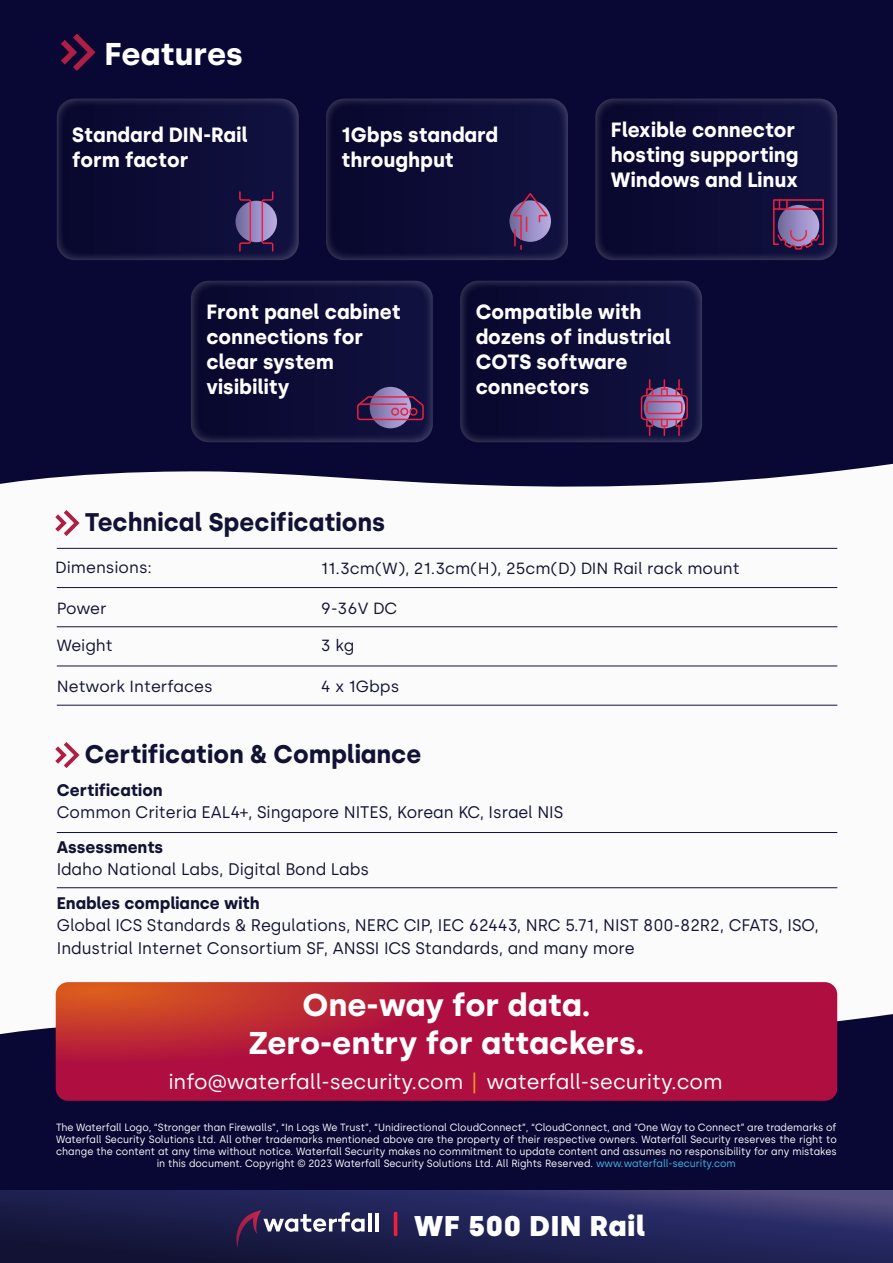
<style>
.page{position:relative;width:893px;height:1263px;background:#090834}
.page>*{position:absolute;margin:0;border:0;box-sizing:border-box;transform-origin:0 0}
.t1{font:700 31.5px/37.5px "Silka";color:#fff;text-align:center}
.t2{font:900 28.5px "Silka";letter-spacing:.025em;color:#fff}
.t3{font:700 25.5px "Silka";color:#121334;scale:.96 1}
.t4{font:21px "Silka";color:#fff}
.t5{font:700 20.55px/25px "Silka";color:#fff;scale:.96 1}
.t6{font:16.8px/22.5px "Silka";color:#121334}
.t7{font:700 16.8px "Silka";color:#121334}
.t8{font:16.2px "Silka";color:#121334}
.t9{font:10.5px/12px "Silka";color:#fff;text-align:center;scale:.95 1}
.s1{color:#f8991d}
.s2{color:#42baeb}
</style>
<div class="page">
<svg style="left:0;top:1190px;width:893px;height:73px"></svg>
<svg style="left:234px;top:1210px;width:131px;height:38px;background:#433f64"></svg>
<hr style="left:368px;top:1212px;width:4px;height:19px;background:#fff">
<hr style="left:375px;top:1212px;width:4px;height:19px;background:#fff">
<hr style="left:394px;top:1212px;width:3px;height:24px;background:#ee1f40;border-radius:2px">
<div style="left:0;top:886px;width:893px;height:176px;background:#fbfbfc"></div>
<div style="left:0;top:463px;width:893px;height:423px;background:#fbfbfc"></div>
<svg style="left:56px;top:982px;width:781px;height:119px;background:#b2173c"></svg>
<hr style="left:57px;top:587px;width:780px;height:1px;background:#121334">
<hr style="left:57px;top:626px;width:780px;height:1px;background:#121334">
<hr style="left:57px;top:548px;width:780px;height:1px;background:#121334">
<hr style="left:57px;top:666px;width:780px;height:1px;background:#121334">
<hr style="left:57px;top:705px;width:780px;height:1px;background:#121334">
<hr style="left:57px;top:832px;width:780px;height:1px;background:#121334">
<hr style="left:57px;top:887px;width:780px;height:1px;background:#121334">
<svg style="left:61px;top:34px;width:35px;height:37px"></svg>
<svg style="left:55px;top:510px;width:25px;height:26px"></svg>
<svg style="left:55px;top:742px;width:25px;height:26px"></svg>
<svg style="left:326px;top:99px;width:242px;height:161px"></svg>
<svg style="left:595px;top:99px;width:242px;height:161px"></svg>
<svg style="left:460px;top:281px;width:242px;height:161px"></svg>
<svg style="left:191px;top:281px;width:242px;height:161px"></svg>
<div style="left:391px;top:408px;width:8px;height:8px;border:2px solid #ee1f40;border-radius:3px"></div>
<div style="left:400px;top:408px;width:8px;height:8px;border:2px solid #ee1f40;border-radius:3px"></div>
<div style="left:409px;top:408px;width:8px;height:8px;border:2px solid #ee1f40;border-radius:3px"></div>
<svg style="left:57px;top:99px;width:242px;height:161px"></svg>
<h1 class="t1" style="left:105px;top:35px;width:140px">Features</h1>
<h3 class="t5" style="left:72px;top:122px;width:184px">Standard DIN-Rail form factor</h3>
<h3 class="t5" style="left:611px;top:117px;width:197px">Flexible connector hosting supporting<br>Windows and Linux</h3>
<h3 class="t5" style="left:342px;top:122px;width:165px">1Gbps standard throughput</h3>
<h3 class="t5" style="left:206px;top:300px;width:204px">Front panel cabinet connections for clear system visibility</h3>
<h3 class="t3" style="left:85px;top:507px;width:314px">Technical Specifications</h3>
<h3 class="t5" style="left:476px;top:300px;width:205px">Compatible with dozens of industrial<br>COTS software connectors</h3>
<h3 class="t8" style="left:55px;top:558px;width:98px">Dimensions:</h3>
<h3 class="t8" style="left:321px;top:559px;width:420px">11.3cm(W), 21.3cm(H), 25cm(D) DIN Rail rack mount</h3>
<h3 class="t8" style="left:57px;top:598px;width:51px">Power</h3>
<h3 class="t8" style="left:321px;top:598px;width:78px">9-36V DC</h3>
<h3 class="t8" style="left:57px;top:635px;width:58px">Weight</h3>
<h3 class="t8" style="left:321px;top:636px;width:35px">3 kg</h3>
<h3 class="t8" style="left:57px;top:676px;width:157px">Network Interfaces</h3>
<h3 class="t8" style="left:321px;top:677px;width:80px">4 x 1Gbps</h3>
<h3 class="t3" style="left:85px;top:739px;width:352px">Certification &amp; Compliance</h3>
<h3 class="t7" style="left:57px;top:780px;width:107px">Certification</h3>
<h3 class="t6" style="left:57px;top:801px;width:508px">Common Criteria EAL4+, Singapore NITES, Korean KC, Israel NIS</h3>
<h3 class="t7" style="left:57px;top:837px;width:108px">Assessments</h3>
<h3 class="t6" style="left:57px;top:858px;width:314px">Idaho National Labs, Digital Bond Labs</h3>
<h3 class="t7" style="left:57px;top:893px;width:204px">Enables compliance with</h3>
<h3 class="t6" style="left:57px;top:914px;width:763px">Global ICS Standards &amp; Regulations, NERC CIP, IEC 62443, NRC 5.71, NIST 800-82R2, CFATS, ISO,<br>Industrial Internet Consortium SF, ANSSI ICS Standards, and many more</h3>
<h1 class="t1" style="left:249px;top:986px;width:397px">One-way for data.<br>Zero-entry for attackers.</h1>
<h3 class="t4" style="left:168px;top:1069px;width:556px">info@waterfall-security.com <span class="s1">|</span> waterfall-security.com</h3>
<p class="t9" style="left:56px;top:1121px;width:823px">The Waterfall Logo, “Stronger than Firewalls”, “In Logs We Trust”, “Unidirectional CloudConnect”, “CloudConnect, and “One Way to Connect” are trademarks of Waterfall Security Solutions Ltd. All other trademarks mentioned above are the property of their respective owners. Waterfall Security reserves the right to change the content at any time without notice. Waterfall Security makes no commitment to update content and assumes no responsibility for any mistakes in this document. Copyright © 2023 Waterfall Security Solutions Ltd. All Rights Reserved. <span class="s2">www.waterfall-security.com</span></p>
<h2 class="t2" style="left:414px;top:1209px;width:233px">WF 500 DIN Rail</h2>
</div>
